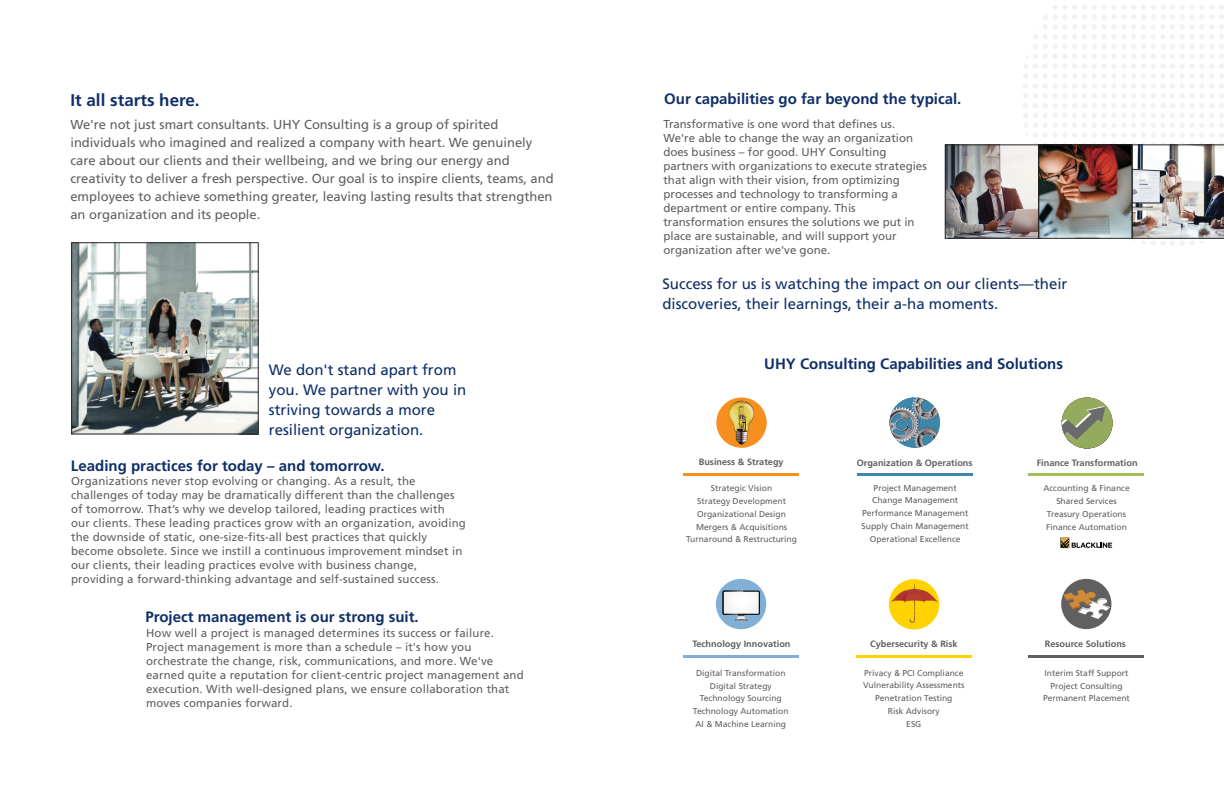
<style>
.page{position:relative;width:1224px;height:792px;background:#fff}
.page>*{position:absolute;margin:0;border:0;box-sizing:border-box;transform-origin:0 0}
.t1{font:700 17px "Frutiger";color:#102f68}
.t2{font:15px/20px "Frutiger";color:#102f68}
.t3{font:700 15px "Frutiger";color:#102f68}
.t4{font:13px/18px "Frutiger";color:#606060}
.t5{font:11.5px/14px "Frutiger";letter-spacing:.01em;color:#606060}
.t6{font:700 9.2px "Frutiger";color:#606060}
.t7{font:8.5px/12.8px "Frutiger";color:#606060;text-align:center}
</style>
<div class="page">
<img style="left:947px;top:147px;width:76px;height:89px">
<img style="left:74px;top:245px;width:182px;height:187px">
<div style="left:945px;top:145px;width:94px;height:93px;border:1px solid #262424"></div>
<img style="left:1023px;top:5px;width:201px;height:241px">
<div style="left:716px;top:579px;width:50px;height:50px;background:#81afd6;border-radius:50%"></div>
<img style="left:890px;top:397px;width:50px;height:51px;border-radius:25px">
<svg style="left:722px;top:591px;width:38px;height:30px"></svg>
<svg style="left:1062px;top:398px;width:50px;height:50px"></svg>
<svg style="left:889px;top:579px;width:50px;height:51px"></svg>
<img style="left:890px;top:583px;width:48px;height:41px">
<div style="left:716px;top:397px;width:51px;height:51px;background:#f78f1e;border-radius:50%"></div>
<img style="left:728px;top:398px;width:27px;height:50px">
<svg style="left:912px;top:397px;width:4px;height:12px"></svg>
<hr style="left:683px;top:473px;width:116px;height:2px;background:#f78f1e">
<hr style="left:1029px;top:473px;width:115px;height:2px;background:#a2bd59">
<hr style="left:683px;top:655px;width:115px;height:3px;background:#81afd6">
<hr style="left:857px;top:473px;width:115px;height:3px;background:#3c88ac">
<hr style="left:856px;top:655px;width:115px;height:2px;background:#ffd200">
<hr style="left:1028px;top:655px;width:116px;height:2px;background:#606060">
<div style="left:1061px;top:579px;width:50px;height:50px;background:#606060;border-radius:50%"></div>
<svg style="left:1064px;top:590px;width:46px;height:29px"></svg>
<svg style="left:1060px;top:537px;width:52px;height:11px"></svg>
<h1 class="t1" style="left:70px;top:90px;width:131px">It all starts here.</h1>
<p class="t4" style="left:70px;top:116px;width:485px">We're not just smart consultants. UHY Consulting is a group of spirited individuals who imagined and realized a company with heart. We genuinely care about our clients and their wellbeing, and we bring our energy and creativity to deliver a fresh perspective. Our goal is to inspire clients, teams, and employees to achieve something greater, leaving lasting results that strengthen an organization and its people.</p>
<h2 class="t2" style="left:269px;top:359px;width:199px">We don't stand apart from you. We partner with you in striving towards a more resilient organization.</h2>
<h2 class="t3" style="left:71px;top:457px;width:315px">Leading practices for today – and tomorrow.</h2>
<p class="t5" style="left:71px;top:474px;width:396px">Organizations never stop evolving or changing. As a result, the challenges of today may be dramatically different than the challenges of tomorrow. That’s why we develop tailored, leading practices with our clients. These leading practices grow with an organization, avoiding the downside of static, one-size-fits-all best practices that quickly become obsolete. Since we instill a continuous improvement mindset in our clients, their leading practices evolve with business change, providing a forward-thinking advantage and self-sustained success.</p>
<h2 class="t3" style="left:145px;top:608px;width:275px">Project management is our strong suit.</h2>
<p class="t5" style="left:146px;top:626px;width:379px">How well a project is managed determines its success or failure.<br>Project management is more than a schedule – it's how you orchestrate the change, risk, communications, and more. We've earned quite a reputation for client-centric project management and execution. With well-designed plans, we ensure collaboration that moves companies forward.</p>
<h2 class="t3" style="left:664px;top:90px;width:299px">Our capabilities go far beyond the typical.</h2>
<p class="t5" style="left:663px;top:117px;width:265px">Transformative is one word that defines us.<br>We're able to change the way an organization does business – for good. UHY Consulting partners with organizations to execute strategies that align with their vision, from optimizing processes and technology to transforming a department or entire company. This transformation ensures the solutions we put in place are sustainable, and will support your organization after we've gone.</p>
<h2 class="t2" style="left:662px;top:273px;width:406px">Success for us is watching the impact on our clients—their discoveries, their learnings, their a-ha moments.</h2>
<h2 class="t3" style="left:764px;top:355px;width:300px">UHY Consulting Capabilities and Solutions</h2>
<p class="t6" style="left:699px;top:457px;width:86px">Business &amp; Strategy</p>
<p class="t6" style="left:857px;top:457px;width:117px">Organization &amp; Operations</p>
<p class="t6" style="left:1037px;top:457px;width:102px">Finance Transformation</p>
<p class="t7" style="left:686px;top:482px;width:112px">Strategic Vision<br>Strategy Development<br>Organizational Design<br>Mergers &amp; Acquisitions<br>Turnaround &amp; Restructuring</p>
<p class="t7" style="left:862px;top:481px;width:109px">Project Management<br>Change Management<br>Performance Management<br>Supply Chain Management<br>Operational Excellence</p>
<p class="t7" style="left:1043px;top:482px;width:88px">Accounting &amp; Finance<br>Shared Services<br>Treasury Operations<br>Finance Automation</p>
<p class="t6" style="left:870px;top:639px;width:89px">Cybersecurity &amp; Risk</p>
<p class="t6" style="left:692px;top:639px;width:100px">Technology Innovation</p>
<p class="t6" style="left:1045px;top:639px;width:83px">Resource Solutions</p>
<p class="t7" style="left:693px;top:666px;width:97px">Digital Transformation<br>Digital Strategy<br>Technology Sourcing<br>Technology Automation<br>AI &amp; Machine Learning</p>
<p class="t7" style="left:863px;top:666px;width:103px">Privacy &amp; PCI Compliance<br>Vulnerability Assessments<br>Penetration Testing<br>Risk Advisory<br>ESG</p>
<p class="t7" style="left:1043px;top:666px;width:88px">Interim Staff Support<br>Project Consulting<br>Permanent Placement</p>
</div>
